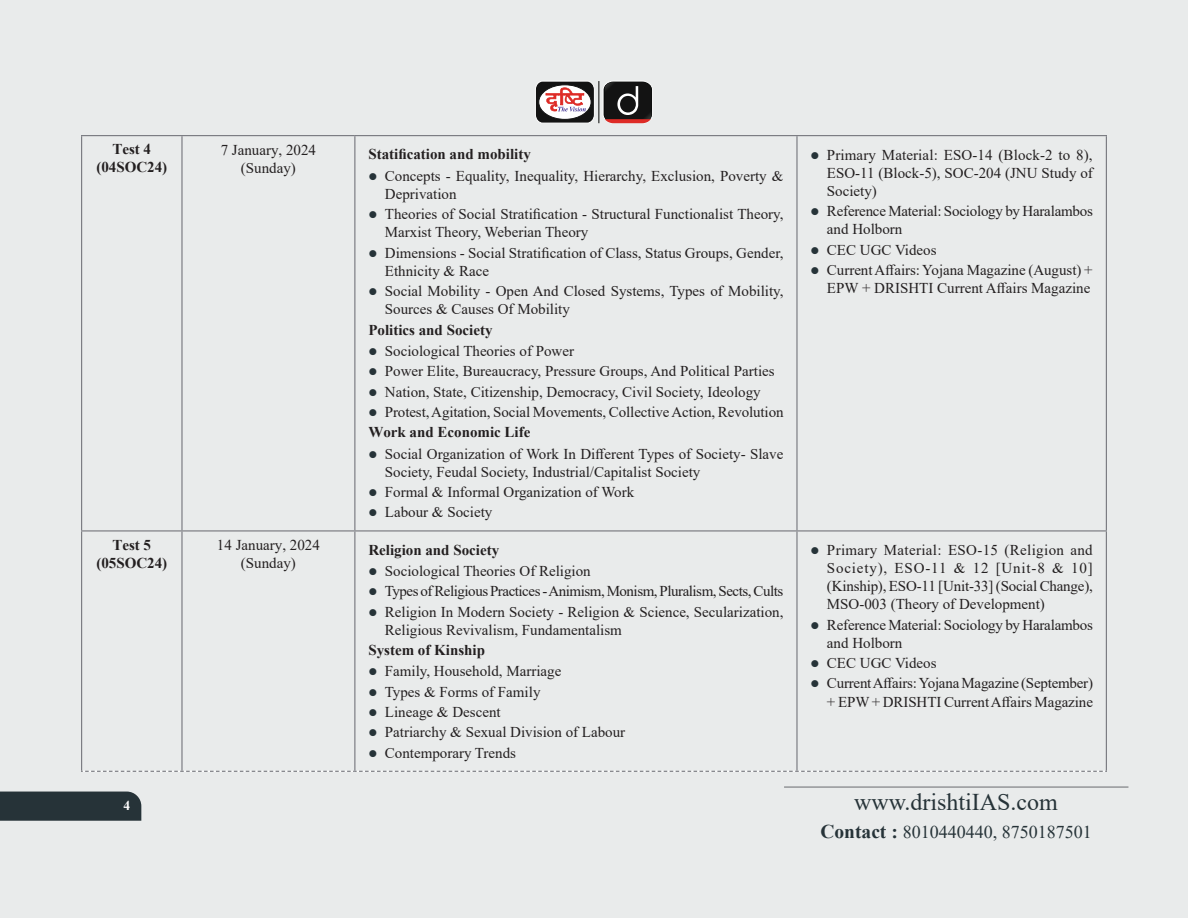
<style>
.page{position:relative;width:1188px;height:918px;background:#e9ebeb}
.page>*{position:absolute;margin:0;border:0;box-sizing:border-box;transform-origin:0 0}
.t1{font:24px "Times New Roman";color:#263338}
.t2{font:18px "Times New Roman";color:#263338}
.Para_1{font:15px/18.1px "Times New Roman";color:#231f20}
.Para_1-2{font:700 15px/18.1px "Times New Roman";color:#231f20;text-align:center}
.Para_1-3{font:15px "Times New Roman";letter-spacing:-.03em;color:#231f20}
.t3{font:700 13.5px "Times New Roman";color:#fff}
.s1{font-weight:700;font-size:19.5px}
</style>
<div class="page">
<div style="left:0;top:792px;width:141px;height:29px;background:#263338"></div>
<hr style="left:784px;top:786px;width:344px;height:2px;background:#939598">
<svg style="left:603px;top:81px;width:50px;height:42px;background:#483a3a"></svg>
<svg style="left:535px;top:81px;width:60px;height:42px;background:#9a8283"></svg>
<hr style="left:599px;top:81px;width:1px;height:42px;background:#040503">
<hr style="left:81px;top:135px;width:101px;height:1px;background:#7c7d83">
<hr style="left:81px;top:136px;width:1px;height:394px;background:#7c7d83">
<hr style="left:182px;top:135px;width:173px;height:1px;background:#7c7d83">
<hr style="left:181px;top:136px;width:2px;height:394px;background:#7c7d83">
<hr style="left:355px;top:135px;width:442px;height:1px;background:#7c7d83">
<hr style="left:354px;top:136px;width:1px;height:394px;background:#7c7d83">
<hr style="left:797px;top:135px;width:310px;height:1px;background:#7c7d83">
<hr style="left:796px;top:136px;width:2px;height:394px;background:#7c7d83">
<hr style="left:1106px;top:136px;width:1px;height:394px;background:#7c7d83">
<hr style="left:81px;top:530px;width:101px;height:2px;background:#7c7d83">
<hr style="left:81px;top:532px;width:1px;height:239px;background:#7c7d83">
<hr style="left:182px;top:530px;width:173px;height:2px;background:#7c7d83">
<hr style="left:181px;top:532px;width:2px;height:239px;background:#7c7d83">
<hr style="left:355px;top:530px;width:442px;height:2px;background:#7c7d83">
<hr style="left:354px;top:532px;width:1px;height:239px;background:#7c7d83">
<hr style="left:797px;top:530px;width:310px;height:2px;background:#7c7d83">
<hr style="left:796px;top:532px;width:2px;height:239px;background:#7c7d83">
<hr style="left:1106px;top:532px;width:1px;height:239px;background:#7c7d83">
<svg style="left:81px;top:771px;width:1026px;height:1px"></svg>
<p class="Para_1-2" style="left:96px;top:140px;width:72px">Test 4 (04SOC24)</p>
<p class="Para_1" style="left:221px;top:140px;width:97px;text-align:center">7 January, 2024 (Sunday)</p>
<p class="Para_1-2" style="left:368px;top:145px;width:164px">Statification and mobility</p>
<p class="Para_1" style="left:385px;top:166px;width:400px">Concepts - Equality, Inequality, Hierarchy, Exclusion, Poverty &amp;<br>Deprivation</p>
<p class="Para_1" style="left:385px;top:205px;width:400px">Theories of Social Stratification - Structural Functionalist Theory,<br>Marxist Theory, Weberian Theory</p>
<p class="Para_1" style="left:385px;top:243px;width:400px">Dimensions - Social Stratification of Class, Status Groups, Gender,<br>Ethnicity &amp; Race</p>
<p class="Para_1" style="left:385px;top:282px;width:400px">Social Mobility - Open And Closed Systems, Types of Mobility,<br>Sources &amp; Causes Of Mobility</p>
<p class="Para_1-2" style="left:368px;top:320px;width:126px">Politics and Society</p>
<p class="Para_1" style="left:385px;top:341px;width:191px">Sociological Theories of Power</p>
<p class="Para_1" style="left:385px;top:362px;width:391px">Power Elite, Bureaucracy, Pressure Groups, And Political Parties</p>
<p class="Para_1" style="left:385px;top:382px;width:377px">Nation, State, Citizenship, Democracy, Civil Society, Ideology</p>
<p class="Para_1" style="left:385px;top:402px;width:400px">Protest, Agitation, Social Movements, Collective Action, Revolution</p>
<p class="Para_1-2" style="left:368px;top:423px;width:164px">Work and Economic Life</p>
<p class="Para_1" style="left:385px;top:444px;width:400px">Social Organization of Work In Different Types of Society- Slave<br>Society, Feudal Society, Industrial/Capitalist Society</p>
<p class="Para_1" style="left:385px;top:483px;width:251px">Formal &amp; Informal Organization of Work</p>
<p class="Para_1" style="left:385px;top:503px;width:109px">Labour &amp; Society</p>
<p class="Para_1-2" style="left:96px;top:535px;width:72px">Test 5 (05SOC24)</p>
<p class="Para_1" style="left:217px;top:535px;width:104px;text-align:center">14 January, 2024 (Sunday)</p>
<p class="Para_1-2" style="left:368px;top:540px;width:132px">Religion and Society</p>
<p class="Para_1" style="left:385px;top:561px;width:207px">Sociological Theories Of Religion</p>
<p class="Para_1-3" style="left:385px;top:581px;width:400px">Types of Religious Practices - Animism, Monism, Pluralism, Sects, Cults</p>
<p class="Para_1" style="left:385px;top:602px;width:400px">Religion In Modern Society - Religion &amp; Science, Secularization,<br>Religious Revivalism, Fundamentalism</p>
<p class="Para_1-2" style="left:368px;top:641px;width:118px">System of Kinship</p>
<p class="Para_1" style="left:385px;top:662px;width:178px">Family, Household, Marriage</p>
<p class="Para_1" style="left:385px;top:682px;width:157px">Types &amp; Forms of Family</p>
<p class="Para_1" style="left:385px;top:703px;width:117px">Lineage &amp; Descent</p>
<p class="Para_1" style="left:385px;top:723px;width:242px">Patriarchy &amp; Sexual Division of Labour</p>
<p class="Para_1" style="left:385px;top:743px;width:133px">Contemporary Trends</p>
<p class="t3" style="left:124px;top:796px;width:8px">4</p>
<p class="Para_1" style="left:827px;top:145px;width:267px;text-align:justify">Primary Material: ESO-14 (Block-2 to 8), ESO-11 (Block-5), SOC-204 (JNU Study of Society)</p>
<p class="Para_1" style="left:827px;top:202px;width:268px">Reference Material: Sociology by Haralambos and Holborn</p>
<p class="Para_1" style="left:827px;top:240px;width:111px">CEC UGC Videos</p>
<p class="Para_1" style="left:827px;top:260px;width:267px">Current Affairs: Yojana Magazine (August) +<br>EPW + DRISHTI Current Affairs Magazine</p>
<p class="Para_1" style="left:827px;top:540px;width:267px;text-align:justify">Primary Material: ESO-15 (Religion and Society), ESO-11 &amp; 12 [Unit-8 &amp; 10] (Kinship), ESO-11 [Unit-33] (Social Change), MSO-003 (Theory of Development)</p>
<p class="Para_1" style="left:827px;top:615px;width:268px">Reference Material: Sociology by Haralambos and Holborn</p>
<p class="Para_1" style="left:827px;top:654px;width:111px">CEC UGC Videos</p>
<p class="Para_1" style="left:827px;top:674px;width:268px">Current Affairs: Yojana Magazine (September) + EPW + DRISHTI Current Affairs Magazine</p>
<h1 class="t1" style="left:854px;top:785px;width:205px">www.drishtiIAS.com</h1>
<p class="t2" style="left:820px;top:819px;width:273px"><span class="s1">Contact :</span> 8010440440, 8750187501</p>
</div>
